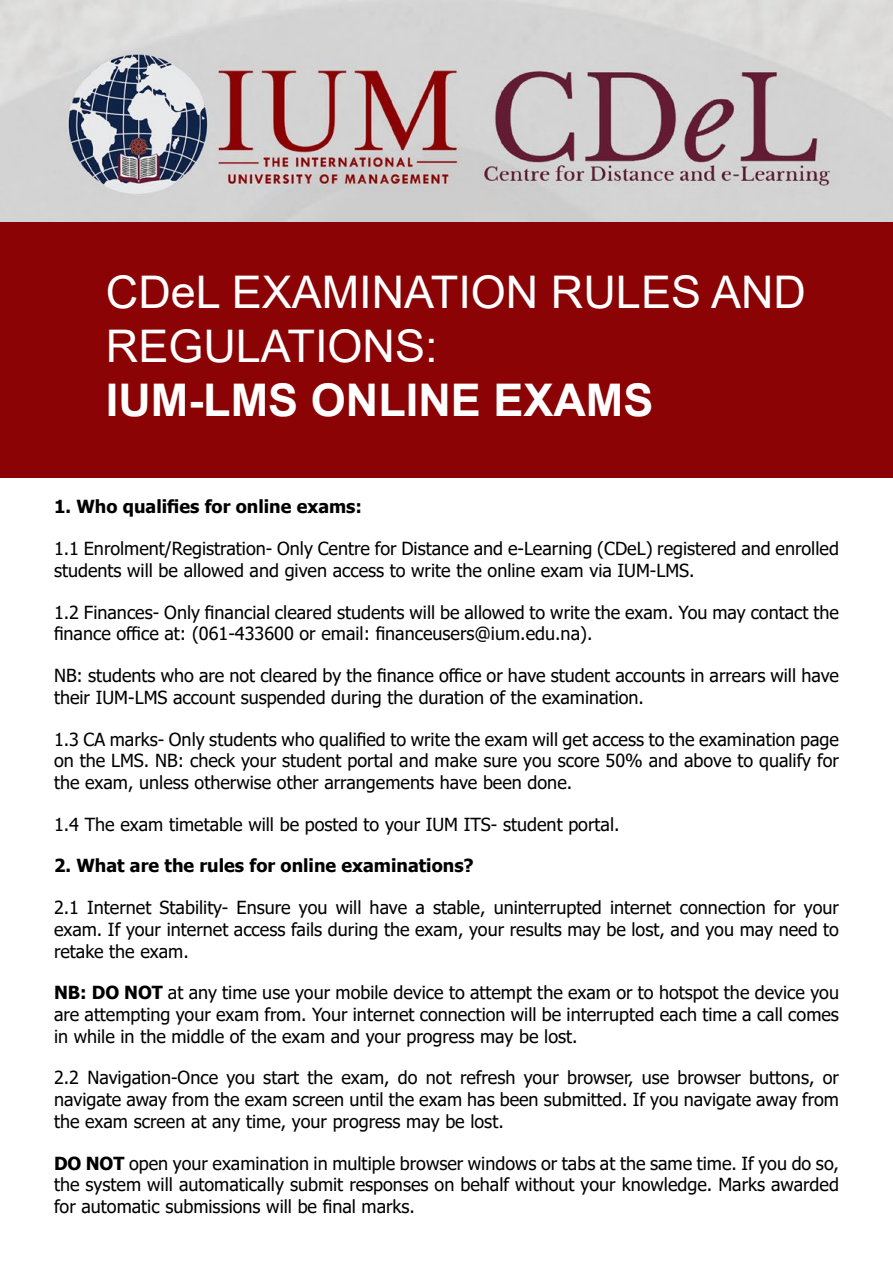
<style>
.page{position:relative;width:893px;height:1263px;background:#fff}
.page>*{position:absolute;margin:0;border:0;box-sizing:border-box;transform-origin:0 0}
.t1{font:45px/54px "Arial";color:#fff}
.t2{font:700 45px "Arial";color:#fff}
.t3{font:18px/21.6px "Tahoma";color:#000;text-align:justify}
.t4{font:700 18px "Tahoma";color:#000}
.s1{font-weight:700}
</style>
<div class="page">
<img style="left:0;top:0;width:893px;height:222px">
<div style="left:0;top:222px;width:893px;height:268px;background:#8b0304"></div>
<div style="left:0;top:479px;width:893px;height:784px;background:#fff"></div>
<h1 class="t1" style="left:106px;top:265px;width:702px">CDeL EXAMINATION RULES AND<br>REGULATIONS:</h1>
<h1 class="t2" style="left:106px;top:368px;width:549px">IUM-LMS ONLINE EXAMS</h1>
<p class="t4" style="left:54px;top:494px;width:310px">1. Who qualifies for online exams:</p>
<p class="t3" style="left:54px;top:539px;width:786px">1.1 Enrolment/Registration- Only Centre for Distance and e-Learning (CDeL) registered and enrolled students will be allowed and given access to write the online exam via IUM-LMS.</p>
<p class="t3" style="left:54px;top:602px;width:786px">1.2 Finances- Only financial cleared students will be allowed to write the exam. You may contact the finance office at: (061-433600 or email: financeusers@ium.edu.na).</p>
<p class="t3" style="left:54px;top:666px;width:786px">NB: students who are not cleared by the finance office or have student accounts in arrears will have their IUM-LMS account suspended during the duration of the examination.</p>
<p class="t3" style="left:54px;top:729px;width:786px">1.3 CA marks- Only students who qualified to write the exam will get access to the examination page on the LMS. NB: check your student portal and make sure you score 50% and above to qualify for the exam, unless otherwise other arrangements have been done.</p>
<p class="t3" style="left:54px;top:814px;width:567px">1.4 The exam timetable will be posted to your IUM ITS- student portal.</p>
<p class="t4" style="left:54px;top:853px;width:421px">2. What are the rules for online examinations?</p>
<p class="t3" style="left:54px;top:898px;width:786px">2.1 Internet Stability- Ensure you will have a stable, uninterrupted internet connection for your exam. If your internet access fails during the exam, your results may be lost, and you may need to retake the exam.</p>
<p class="t3" style="left:54px;top:983px;width:786px"><span class="s1">NB: DO NOT</span> at any time use your mobile device to attempt the exam or to hotspot the device you are attempting your exam from. Your internet connection will be interrupted each time a call comes in while in the middle of the exam and your progress may be lost.</p>
<p class="t3" style="left:54px;top:1068px;width:786px">2.2 Navigation-Once you start the exam, do not refresh your browser, use browser buttons, or navigate away from the exam screen until the exam has been submitted. If you navigate away from the exam screen at any time, your progress may be lost.</p>
<p class="t3" style="left:54px;top:1153px;width:786px"><span class="s1">DO NOT</span> open your examination in multiple browser windows or tabs at the same time. If you do so, the system will automatically submit responses on behalf without your knowledge. Marks awarded for automatic submissions will be final marks.</p>
</div>
